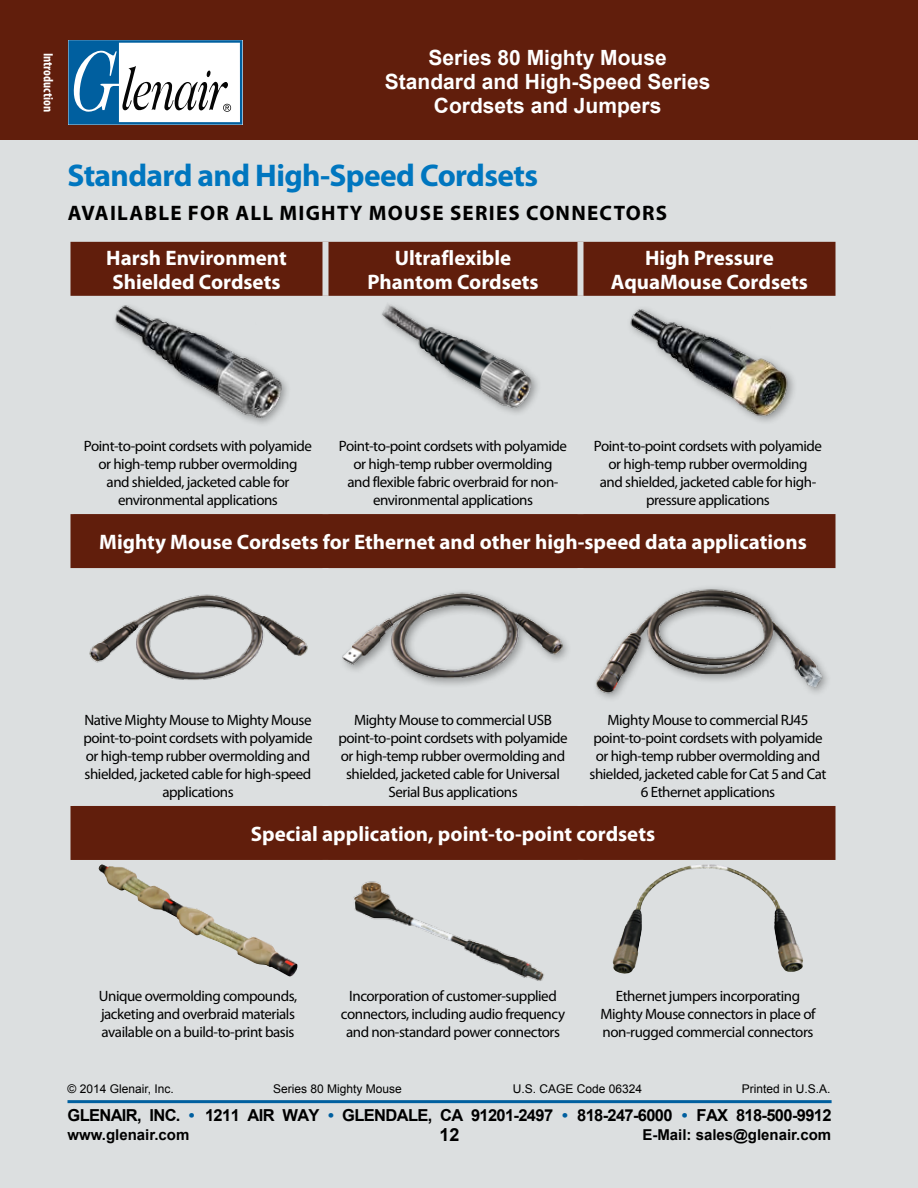
<style>
.page{position:relative;width:918px;height:1188px;background:#fff}
.page>*{position:absolute;margin:0;border:0;box-sizing:border-box;transform-origin:0 0}
.t1{font:700 31.5px "Myriad Pro";letter-spacing:-.02em;color:#0076bf}
.t2{font:700 21px/24px "Myriad Pro";color:#fff;text-align:center}
.t3{font:700 21px/24px "Arial";color:#fff;text-align:center}
.t4{font:700 21px "Myriad Pro";letter-spacing:.06em;color:#000}
.t5{font:700 18px "Arial";color:#000}
.t6{font:700 16.5px "Arial";letter-spacing:-.04em;color:#000}
.t7{font:15px/18px "Myriad Pro";letter-spacing:-.03em;color:#000;text-align:center}
.t8{font:700 15px "Arial";color:#000}
.t9{font:700 condensed 13.5px "Myriad Pro";color:#fff}
.t10{font:12px "Arial";color:#000}
.s1{color:#005f9f}
</style>
<div class="page">
<div style="left:0;top:0;width:917px;height:1188px;background:#dcdfe0"></div>
<div style="left:0;top:0;width:918px;height:140px;background:#611e0c"></div>
<hr style="left:68px;top:1100px;width:764px;height:3px;background:#005f9f">
<svg style="left:68px;top:40px;width:174px;height:85px;background:#a4bfd1"></svg>
<svg style="left:70px;top:242px;width:766px;height:618px"></svg>
<div style="left:68px;top:431px;width:6px;height:83px;background:#dcdfe0"></div>
<div style="left:322px;top:431px;width:6px;height:83px;background:#dcdfe0"></div>
<div style="left:68px;top:705px;width:6px;height:101px;background:#dcdfe0"></div>
<div style="left:322px;top:705px;width:6px;height:101px;background:#dcdfe0"></div>
<div style="left:322px;top:242px;width:6px;height:54px;background:#dcdfe0"></div>
<div style="left:578px;top:242px;width:6px;height:54px;background:#dcdfe0"></div>
<div style="left:322px;top:296px;width:6px;height:135px;background:#dcdfe0"></div>
<div style="left:578px;top:296px;width:6px;height:135px;background:#dcdfe0"></div>
<div style="left:578px;top:431px;width:6px;height:83px;background:#dcdfe0"></div>
<div style="left:322px;top:568px;width:6px;height:137px;background:#dcdfe0"></div>
<div style="left:578px;top:568px;width:6px;height:137px;background:#dcdfe0"></div>
<div style="left:578px;top:705px;width:6px;height:101px;background:#dcdfe0"></div>
<div style="left:111px;top:301px;width:181px;height:127px;background:#dcdfe0"></div>
<img style="left:112px;top:300px;width:172px;height:120px">
<div style="left:378px;top:300px;width:164px;height:117px;background:#dcdfe0"></div>
<img style="left:372px;top:301px;width:162px;height:112px">
<div style="left:626px;top:305px;width:172px;height:121px;background:#dcdfe0"></div>
<img style="left:625px;top:303px;width:166px;height:118px">
<img style="left:85px;top:588px;width:226px;height:96px">
<div style="left:339px;top:589px;width:233px;height:99px;background:#dcdfe0"></div>
<img style="left:340px;top:587px;width:226px;height:96px">
<div style="left:591px;top:584px;width:241px;height:119px;background:#dcdfe0"></div>
<img style="left:591px;top:571px;width:234px;height:128px">
<img style="left:98px;top:864px;width:199px;height:112px">
<img style="left:613px;top:864px;width:190px;height:110px">
<img style="left:353px;top:881px;width:191px;height:100px">
<p class="t9" style="left:57px;top:53px;width:61px;rotate:90deg">Introduction</p>
<h2 class="t3" style="left:385px;top:47px;width:327px">Series 80 Mighty Mouse<br>Standard and High-Speed Series<br>Cordsets and Jumpers</h2>
<h1 class="t1" style="left:68px;top:154px;width:472px">Standard and High-Speed Cordsets</h1>
<h2 class="t4" style="left:68px;top:199px;width:601px">AVAILABLE FOR ALL MIGHTY MOUSE SERIES CONNECTORS</h2>
<h2 class="t2" style="left:106px;top:245px;width:182px;text-align:left">Harsh Environment<br>Shielded Cordsets</h2>
<h2 class="t2" style="left:367px;top:245px;width:173px">Ultraflexible<br>Phantom Cordsets</h2>
<h2 class="t2" style="left:611px;top:245px;width:199px">High Pressure<br>AquaMouse Cordsets</h2>
<p class="t7" style="left:84px;top:437px;width:230px">Point-to-point cordsets with polyamide or high-temp rubber overmolding<br>and shielded, jacketed cable for environmental applications</p>
<p class="t7" style="left:339px;top:437px;width:230px">Point-to-point cordsets with polyamide or high-temp rubber overmolding<br>and flexible fabric overbraid for non&shy;environmental applications</p>
<p class="t7" style="left:594px;top:437px;width:230px">Point-to-point cordsets with polyamide or high-temp rubber overmolding<br>and shielded, jacketed cable for high&shy;pressure applications</p>
<h2 class="t2" style="left:99px;top:529px;width:709px">Mighty Mouse Cordsets for Ethernet and other high-speed data applications</h2>
<p class="t7" style="left:83px;top:711px;width:231px">Native Mighty Mouse to Mighty Mouse point-to-point cordsets with polyamide or high-temp rubber overmolding and shielded, jacketed cable for high-speed applications</p>
<p class="t7" style="left:338px;top:711px;width:231px">Mighty Mouse to commercial USB point-to-point cordsets with polyamide or high-temp rubber overmolding and shielded, jacketed cable for Universal Serial Bus applications</p>
<p class="t7" style="left:590px;top:711px;width:239px">Mighty Mouse to commercial RJ45 point-to-point cordsets with polyamide or high-temp rubber overmolding and shielded, jacketed cable for Cat 5 and Cat 6 Ethernet applications</p>
<h2 class="t2" style="left:251px;top:821px;width:406px">Special application, point-to-point cordsets</h2>
<p class="t7" style="left:99px;top:987px;width:200px;text-align:left">Unique overmolding compounds, jacketing and overbraid materials available on a build-to-print basis</p>
<p class="t7" style="left:341px;top:987px;width:226px">Incorporation of customer-supplied connectors, including audio frequency and non-standard power connectors</p>
<p class="t7" style="left:600px;top:987px;width:217px">Ethernet jumpers incorporating<br>Mighty Mouse connectors in place of non-rugged commercial connectors</p>
<p class="t10" style="left:68px;top:1081px;width:108px">© 2014 Glenair, Inc.</p>
<p class="t10" style="left:273px;top:1081px;width:130px">Series 80 Mighty Mouse</p>
<p class="t10" style="left:513px;top:1081px;width:131px">U.S. CAGE Code 06324</p>
<p class="t10" style="left:742px;top:1081px;width:90px">Printed in U.S.A.</p>
<p class="t6" style="left:68px;top:1104px;width:766px">GLENAIR, INC. <span class="s1">•</span> 1211 AIR WAY <span class="s1">•</span> GLENDALE, CA 91201-2497 <span class="s1">•</span> 818-247-6000 <span class="s1">•</span> FAX 818-500-9912</p>
<p class="t5" style="left:440px;top:1123px;width:22px">12</p>
<p class="t8" style="left:68px;top:1125px;width:123px">www.glenair.com</p>
<p class="t8" style="left:642px;top:1125px;width:190px">E-Mail: sales@glenair.com</p>
</div>
